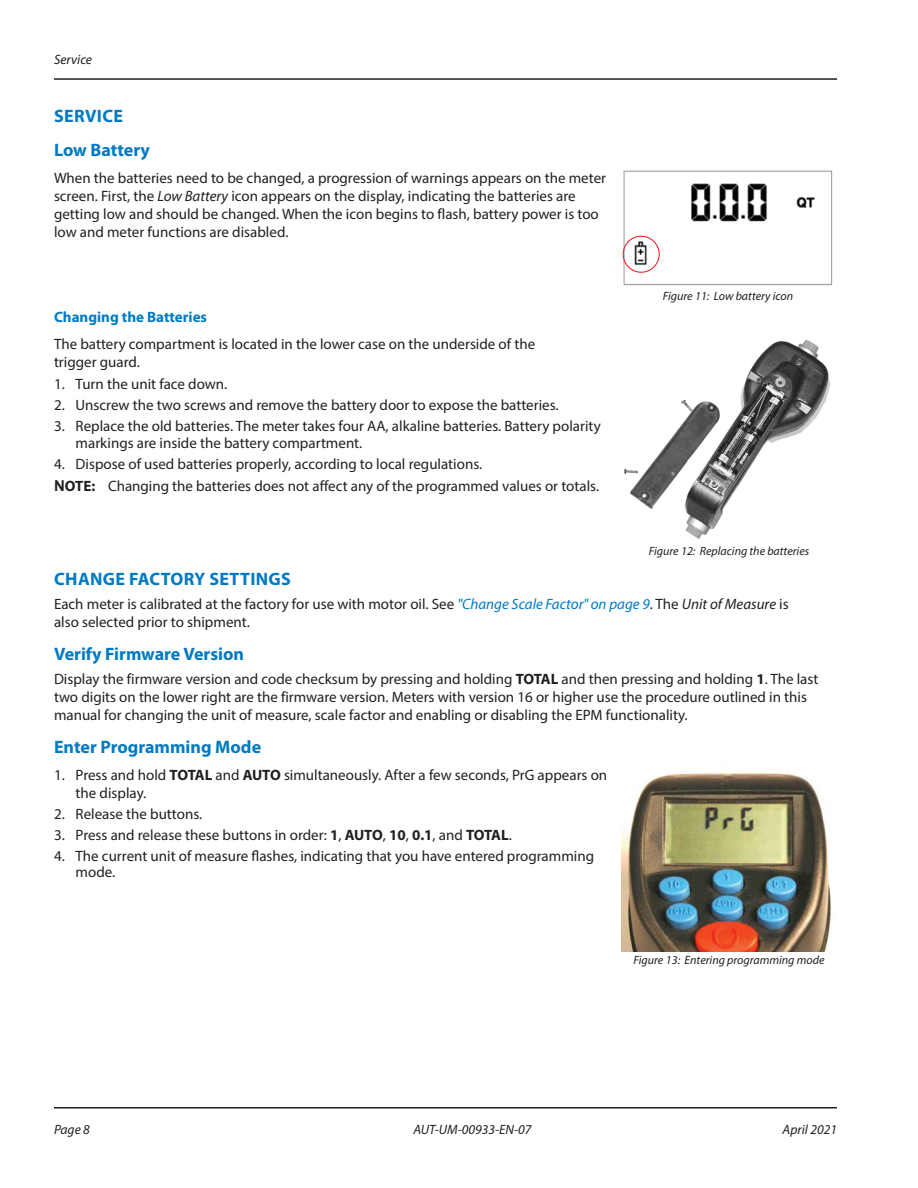
<style>
.page{position:relative;width:918px;height:1188px;background:#fff}
.page>*{position:absolute;margin:0;border:0;box-sizing:border-box;transform-origin:0 0}
.Heading_2{font:700 18px "Myriad Pro";color:#007ac2}
.Heading_1{font:700 18px "Myriad Pro";letter-spacing:.02em;color:#007ac2}
.Body{font:15px/18px "Myriad Pro";color:#231f20}
.Heading_3{font:700 15px "Myriad Pro";color:#007ac2}
.t1{font:italic 13.5px "Myriad Pro";color:#231f20}
.t2{font:italic 12px "Myriad Pro";color:#231f20}
.s1{font-style:italic}
.s2{font-family:"Arial";font-weight:700}
.s3{font-weight:700}
.s4{font-style:italic;color:#007ac2}
</style>
<div class="page">
<hr style="left:54px;top:78px;width:783px;height:2px;background:#231f20">
<hr style="left:54px;top:1107px;width:783px;height:1px;background:#231f20">
<img style="left:622px;top:170px;width:211px;height:116px">
<div style="left:623px;top:236px;width:37px;height:37px;border:1px solid #ee1d23;border-radius:50%"></div>
<img style="left:624px;top:340px;width:207px;height:199px">
<img style="left:621px;top:772px;width:210px;height:179px">
<p class="t1" style="left:54px;top:51px;width:40px">Service</p>
<p class="Heading_1" style="left:54px;top:104px;width:70px">SERVICE</p>
<p class="Heading_2" style="left:54px;top:138px;width:98px">Low Battery</p>
<p class="Body" style="left:54px;top:169px;width:554px">When the batteries need to be changed, a progression of warnings appears on the meter screen. First, the <span class="s1">Low Battery</span> icon appears on the display, indicating the batteries are getting low and should be changed. When the icon begins to flash, battery power is too low and meter functions are disabled.</p>
<p class="Heading_3" style="left:54px;top:307px;width:155px">Changing the Batteries</p>
<p class="Body" style="left:54px;top:335px;width:483px">The battery compartment is located in the lower case on the underside of the trigger guard.</p>
<p class="Body" style="left:54px;top:375px;width:174px">1. Turn the unit face down.</p>
<p class="Body" style="left:54px;top:396px;width:505px">2. Unscrew the two screws and remove the battery door to expose the batteries.</p>
<p class="Body" style="left:76px;top:418px;width:527px;line-height:16.5px;text-indent:-22px">3. Replace the old batteries. The meter takes four AA, alkaline batteries. Battery polarity markings are inside the battery compartment.</p>
<p class="Body" style="left:54px;top:455px;width:428px">4. Dispose of used batteries properly, according to local regulations.</p>
<p class="Body" style="left:54px;top:477px;width:545px"><span class="s2">N</span><span class="s3">OTE:</span> Changing the batteries does not affect any of the programmed values or totals.</p>
<p class="t2" style="left:663px;top:288px;width:132px">Figure 11: Low battery icon</p>
<p class="t2" style="left:649px;top:544px;width:162px">Figure 12: Replacing the batteries</p>
<p class="Heading_1" style="left:54px;top:567px;width:238px">CHANGE FACTORY SETTINGS</p>
<p class="Body" style="left:54px;top:595px;width:736px">Each meter is calibrated at the factory for use with motor oil. See <span class="s4">"Change Scale Factor" on page 9</span>. The <span class="s1">Unit of Measure</span> is also selected prior to shipment.</p>
<p class="Heading_2" style="left:54px;top:642px;width:192px">Verify Firmware Version</p>
<p class="Body" style="left:54px;top:670px;width:766px">Display the firmware version and code checksum by pressing and holding <span class="s3">TOTAL</span> and then pressing and holding <span class="s3">1</span>. The last two digits on the lower right are the firmware version. Meters with version 16 or higher use the procedure outlined in this manual for changing the unit of measure, scale factor and enabling or disabling the EPM functionality.</p>
<p class="Heading_2" style="left:54px;top:735px;width:209px">Enter Programming Mode</p>
<p class="Body" style="left:76px;top:766px;width:533px;text-indent:-22px">1. Press and hold <span class="s3">TOTAL</span> and <span class="s3">AUTO</span> simultaneously. After a few seconds, PrG appears on the display.</p>
<p class="Body" style="left:54px;top:805px;width:148px">2. Release the buttons.</p>
<p class="Body" style="left:54px;top:826px;width:458px">3. Press and release these buttons in order: <span class="s3">1</span>, <span class="s3">AUTO</span>, <span class="s3">10</span>, <span class="s3">0.1</span>, and <span class="s3">TOTAL</span>.</p>
<p class="Body" style="left:76px;top:847px;width:520px;line-height:16.5px;text-indent:-22px">4. The current unit of measure flashes, indicating that you have entered programming mode.</p>
<p class="t2" style="left:633px;top:952px;width:193px">Figure 13: Entering programming mode</p>
<p class="t1" style="left:54px;top:1121px;width:37px">Page 8</p>
<p class="t1" style="left:783px;top:1121px;width:56px">April 2021</p>
<p class="t1" style="left:413px;top:1121px;width:120px">AUT-UM-00933-EN-07</p>
</div>
